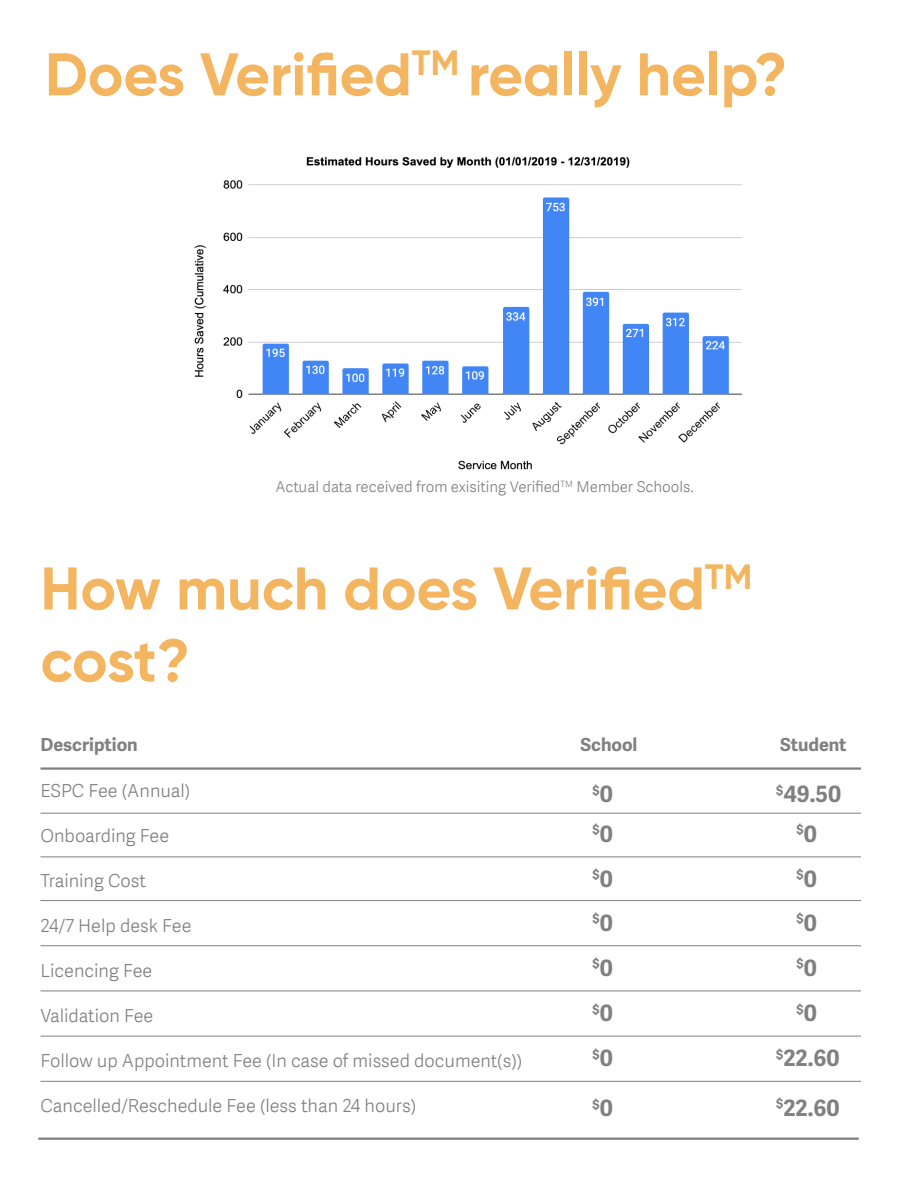
<style>
.page{position:relative;width:918px;height:1188px;background:#fff}
.page>*{position:absolute;margin:0;border:0;box-sizing:border-box;transform-origin:0 0}
.t1{font:700 60px/72px "Gilroy";color:#f3b55f}
.t2{font:700 22.5px "Adelle Sans W04";color:#808080}
.t3{font:300 18px "Adelle Sans W04";color:#808080}
.t4{font:700 18px "Adelle Sans W04";color:#808080}
.t5{font:300 15px "Adelle Sans W04";color:#808080}
.t6{font:700 13.05px "Adelle Sans W04";color:#808080}
.s1{font-size:22.5px}
</style>
<div class="page">
<img style="left:194px;top:156px;width:548px;height:314px">
<hr style="left:40px;top:767px;width:821px;height:3px;background:#808080">
<hr style="left:40px;top:813px;width:821px;height:1px;background:#808080">
<hr style="left:40px;top:857px;width:821px;height:1px;background:#808080">
<hr style="left:40px;top:900px;width:821px;height:1px;background:#808080">
<hr style="left:40px;top:945px;width:821px;height:1px;background:#808080">
<hr style="left:40px;top:991px;width:821px;height:1px;background:#808080">
<hr style="left:40px;top:1036px;width:821px;height:1px;background:#808080">
<hr style="left:40px;top:1081px;width:821px;height:1px;background:#808080">
<hr style="left:38px;top:1138px;width:821px;height:2px;background:#808080">
<p class="t1" style="left:45px;top:38px;width:744px">Does Verified<sup>TM</sup> really help?</p>
<p class="t5" style="left:275px;top:476px;width:420px">Actual data received from exisiting Verified<sup>TM</sup> Member Schools.</p>
<p class="t1" style="left:40px;top:552px;width:713px">How much does Verified<sup>TM </sup>cost?</p>
<p class="t4" style="left:40px;top:731px;width:99px">Description</p>
<p class="t4" style="left:580px;top:731px;width:58px">School</p>
<p class="t4" style="left:780px;top:731px;width:68px">Student</p>
<p class="t3" style="left:40px;top:778px;width:151px">ESPC Fee (Annual)</p>
<p class="t3" style="left:40px;top:823px;width:130px">Onboarding Fee</p>
<p class="t3" style="left:40px;top:868px;width:107px">Training Cost</p>
<p class="t3" style="left:40px;top:913px;width:153px">24/7 Help desk Fee</p>
<p class="t3" style="left:40px;top:958px;width:113px">Licencing Fee</p>
<p class="t3" style="left:40px;top:1003px;width:114px">Validation Fee</p>
<p class="t3" style="left:40px;top:1048px;width:483px">Follow up Appointment Fee (In case of missed document(s))</p>
<p class="t3" style="left:40px;top:1093px;width:377px">Cancelled/Reschedule Fee (less than 24 hours)</p>
<p class="t6" style="left:592px;top:781px;width:22px">$<span class="s1">0</span></p>
<p class="t2" style="left:776px;top:778px;width:67px"><sup>$</sup>49.50</p>
<p class="t6" style="left:592px;top:820px;width:22px">$<span class="s1">0</span></p>
<p class="t6" style="left:796px;top:820px;width:22px">$<span class="s1">0</span></p>
<p class="t6" style="left:592px;top:865px;width:22px">$<span class="s1">0</span></p>
<p class="t6" style="left:796px;top:865px;width:22px">$<span class="s1">0</span></p>
<p class="t6" style="left:592px;top:909px;width:22px">$<span class="s1">0</span></p>
<p class="t6" style="left:796px;top:909px;width:22px">$<span class="s1">0</span></p>
<p class="t6" style="left:592px;top:954px;width:22px">$<span class="s1">0</span></p>
<p class="t6" style="left:796px;top:954px;width:22px">$<span class="s1">0</span></p>
<p class="t6" style="left:592px;top:999px;width:22px">$<span class="s1">0</span></p>
<p class="t6" style="left:796px;top:999px;width:22px">$<span class="s1">0</span></p>
<p class="t6" style="left:592px;top:1045px;width:22px">$<span class="s1">0</span></p>
<p class="t6" style="left:592px;top:1095px;width:22px">$<span class="s1">0</span></p>
<p class="t2" style="left:776px;top:1042px;width:65px"><sup>$</sup>22.60</p>
<p class="t2" style="left:776px;top:1091px;width:65px"><sup>$</sup>22.60</p>
</div>
